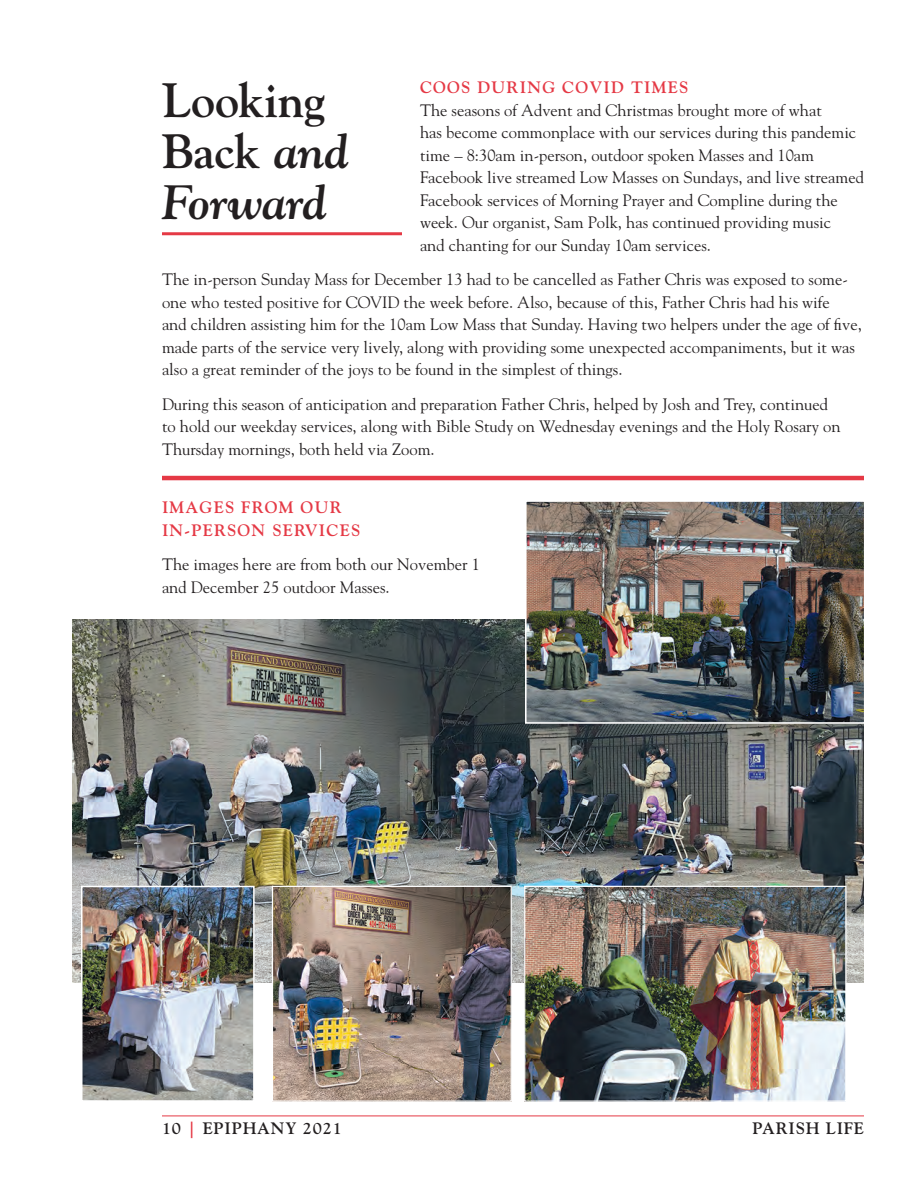
<style>
.page{position:relative;width:918px;height:1188px;background:#fff}
.page>*{position:absolute;margin:0;border:0;box-sizing:border-box;transform-origin:0 0}
.Headline{font:700 48px/51px "Goudy Std";letter-spacing:-.005em;color:#231f20}
.Text_w_0_pt_Space_Be{font:16.5px/22.5px "Goudy Std";color:#231f20}
.Subheads_w_Rule_Abov{font:700 16.5px/22.5px "Goudy Std";letter-spacing:.075em;color:#e53945}
.Footer___Left-Hand_P{font:700 16.5px "Goudy Std";letter-spacing:.05em;color:#231f20}
.Subheads{font:700 16.5px "Goudy Std";letter-spacing:.075em;color:#e53945}
.s1{font-style:italic}
.s2{color:#e53945}
</style>
<div class="page">
<hr style="left:162px;top:1116px;width:702px;height:1px;background:#e53945">
<hr style="left:162px;top:476px;width:702px;height:4px;background:#e53945">
<hr style="left:162px;top:232px;width:240px;height:3px;background:#e53945">
<img style="left:72px;top:620px;width:792px;height:362px">
<img style="left:274px;top:888px;width:236px;height:212px">
<div style="left:272px;top:886px;width:240px;height:216px;border:1px solid #fff"></div>
<img style="left:528px;top:503px;width:334px;height:218px">
<div style="left:525px;top:500px;width:340px;height:224px;border:2px solid #fff"></div>
<img style="left:526px;top:888px;width:319px;height:212px">
<div style="left:524px;top:886px;width:323px;height:216px;border:1px solid #fff"></div>
<img style="left:84px;top:889px;width:168px;height:210px">
<div style="left:81px;top:886px;width:174px;height:216px;border:2px solid #fff"></div>
<p class="Headline" style="left:162px;top:75px;width:188px">Looking<br>Back <span class="s1">and<br>Forward</span></p>
<p class="Subheads" style="left:420px;top:78px;width:270px">COOS DURING COVID TIMES</p>
<p class="Text_w_0_pt_Space_Be" style="left:420px;top:99px;width:446px">The seasons of Advent and Christmas brought more of what<br>has become commonplace with our services during this pandemic time – 8:30am in-person, outdoor spoken Masses and 10am Facebook live streamed Low Masses on Sundays, and live streamed Facebook services of Morning Prayer and Compline during the week. Our organist, Sam Polk, has continued providing music<br>and chanting for our Sunday 10am services.</p>
<p class="Text_w_0_pt_Space_Be" style="left:162px;top:268px;width:701px">The in-person Sunday Mass for December 13 had to be cancelled as Father Chris was exposed to some&shy;one who tested positive for COVID the week before. Also, because of this, Father Chris had his wife<br>and children assisting him for the 10am Low Mass that Sunday. Having two helpers under the age of five, made parts of the service very lively, along with providing some unexpected accompaniments, but it was also a great reminder of the joys to be found in the simplest of things.</p>
<p class="Text_w_0_pt_Space_Be" style="left:162px;top:393px;width:680px">During this season of anticipation and preparation Father Chris, helped by Josh and Trey, continued to hold our weekday services, along with Bible Study on Wednesday evenings and the Holy Rosary on<br>Thursday mornings, both held via Zoom.</p>
<p class="Subheads_w_Rule_Abov" style="left:162px;top:496px;width:200px">IMAGES FROM OUR<br>IN-PERSON SERVICES</p>
<p class="Text_w_0_pt_Space_Be" style="left:162px;top:553px;width:320px">The images here are from both our November 1 and December 25 outdoor Masses.</p>
<p class="Footer___Left-Hand_P" style="left:162px;top:1119px;width:181px">10 <span class="s2">|</span> EPIPHANY 2021</p>
<p class="Footer___Left-Hand_P" style="left:752px;top:1119px;width:113px">PARISH LIFE</p>
</div>
